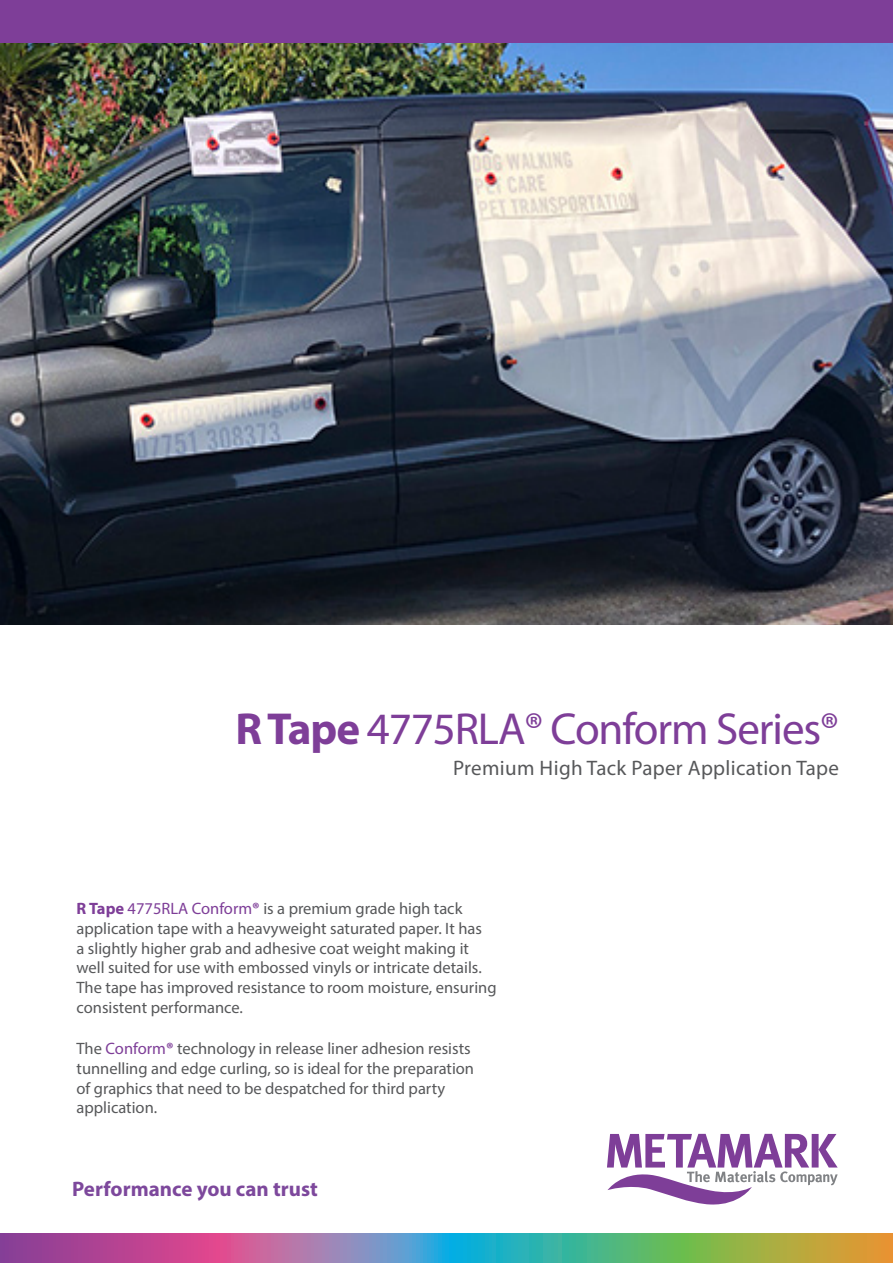
<style>
.page{position:relative;width:893px;height:1263px;background:#fff}
.page>*{position:absolute;margin:0;border:0;box-sizing:border-box;transform-origin:0 0}
.t1{font:45px "Myriad Pro";letter-spacing:-.025em;color:#7e3e98}
.t2{font:21px "Myriad Pro";letter-spacing:.015em;color:#57585a}
.t3{font:700 21px "Myriad Pro";color:#7d489c}
.t4{font:16.5px/19.8px "Myriad Pro";color:#57585a}
.s1{font-weight:700}
.s2{font-weight:700;color:#7e3e98}
.s3{color:#7e3e98}
</style>
<div class="page">
<img style="left:0;top:43px;width:893px;height:582px">
<svg style="left:607px;top:1134px;width:231px;height:71px"></svg>
<svg style="left:0;top:1233px;width:893px;height:30px;background:#8a898b"></svg>
<div style="left:0;top:0;width:893px;height:43px;background:#7e3e98"></div>
<p class="t1" style="left:235px;top:701px;width:605px"><span class="s1">R Tape</span> 4775RLA® Conform Series®</p>
<p class="t2" style="left:453px;top:755px;width:387px">Premium High Tack Paper Application Tape</p>
<p class="t4" style="left:77px;top:898px;width:422px"><span class="s2">R Tape</span> <span class="s3">4775RLA Conform</span><span class="s2">®</span> is a premium grade high tack application tape with a heavyweight saturated paper. It has<br>a slightly higher grab and adhesive coat weight making it well suited for use with embossed vinyls or intricate details.<br>The tape has improved resistance to room moisture, ensuring consistent performance.</p>
<p class="t4" style="left:77px;top:1038px;width:399px">The <span class="s3">Conform</span><span class="s2">®</span> technology in release liner adhesion resists tunnelling and edge curling, so is ideal for the preparation of graphics that need to be despatched for third party application.</p>
<p class="t3" style="left:72px;top:1175px;width:247px">Performance you can trust</p>
</div>
